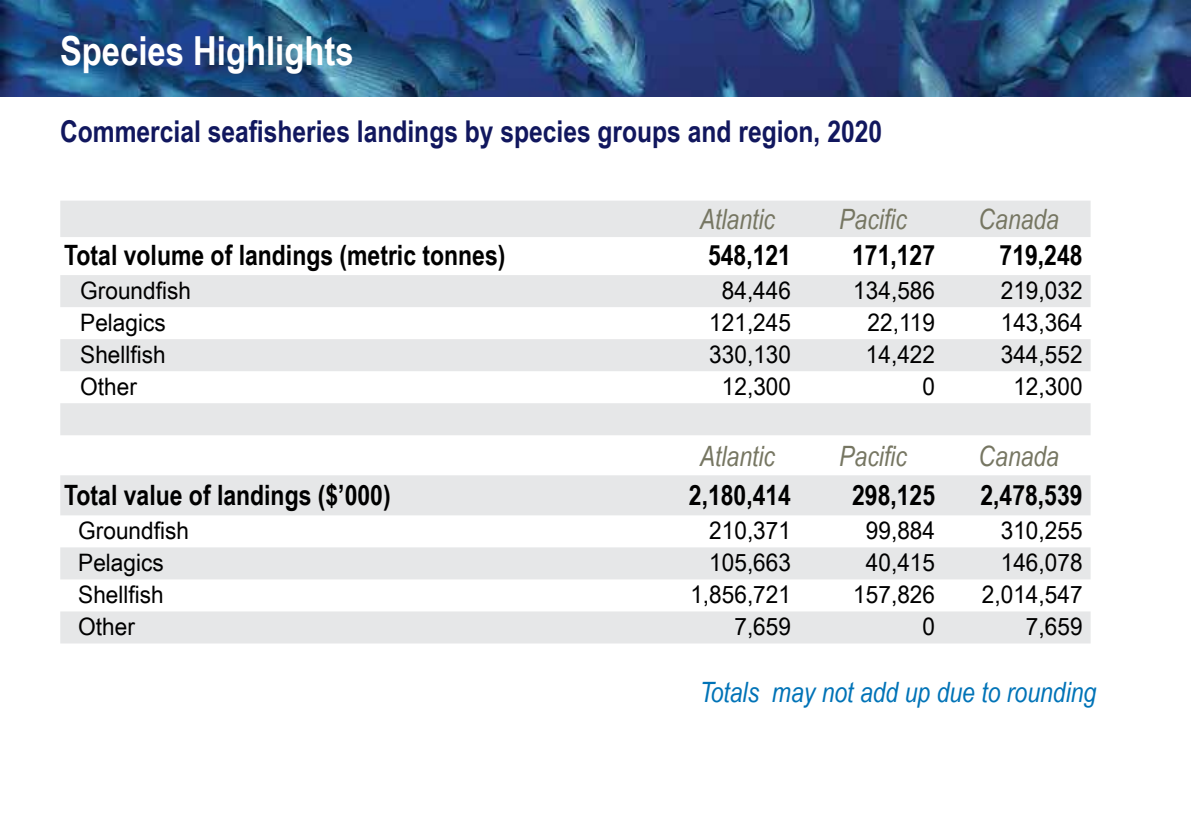
<style>
.page{position:relative;width:1191px;height:840px;background:#fff}
.page>*{position:absolute;margin:0;border:0;box-sizing:border-box;transform-origin:0 0}
.t1{font:700 40px "Arial Narrow";color:#fff}
.t2{font:700 30px "Arial Narrow";color:#11175e}
.t3{font:700 28px "Arial Narrow";color:#000}
.t4{font:italic 28px "Arial Narrow";color:#767662}
.t5{font:italic 28px "Arial Narrow";color:#0073b7}
.t6{font:24px "Arial Narrow";color:#000;scale:1.15 1}
</style>
<div class="page">
<img style="left:0;top:0;width:1191px;height:96px">
<svg style="left:60px;top:201px;width:1030px;height:442px;fill:#e6e7e8"></svg>
<h1 class="t1" style="left:60px;top:21px;width:295px">Species Highlights</h1>
<p class="t2" style="left:60px;top:109px;width:823px">Commercial seafisheries landings by species groups and region, 2020</p>
<p class="t4" style="left:700px;top:199px;width:77px">Atlantic</p>
<p class="t4" style="left:839px;top:199px;width:69px">Pacific</p>
<p class="t4" style="left:978px;top:199px;width:82px">Canada</p>
<p class="t3" style="left:64px;top:234px;width:443px">Total volume of landings (metric tonnes)</p>
<p class="t3" style="left:708px;top:234px;width:84px">548,121</p>
<p class="t3" style="left:852px;top:234px;width:84px">171,127</p>
<p class="t3" style="left:999px;top:234px;width:84px">719,248</p>
<p class="t6" style="left:80px;top:272px;width:98px">Groundfish</p>
<p class="t6" style="left:722px;top:272px;width:62px">84,446</p>
<p class="t6" style="left:853px;top:272px;width:73px">134,586</p>
<p class="t6" style="left:1000px;top:272px;width:73px">219,032</p>
<p class="t6" style="left:80px;top:304px;width:76px">Pelagics</p>
<p class="t6" style="left:709px;top:304px;width:73px">121,245</p>
<p class="t6" style="left:867px;top:304px;width:60px">22,119</p>
<p class="t6" style="left:1000px;top:304px;width:73px">143,364</p>
<p class="t6" style="left:80px;top:336px;width:76px">Shellfish</p>
<p class="t6" style="left:709px;top:336px;width:73px">330,130</p>
<p class="t6" style="left:866px;top:336px;width:62px">14,422</p>
<p class="t6" style="left:1000px;top:336px;width:73px">344,552</p>
<p class="t6" style="left:80px;top:368px;width:51px">Other</p>
<p class="t6" style="left:722px;top:368px;width:62px">12,300</p>
<p class="t6" style="left:922px;top:368px;width:12px">0</p>
<p class="t6" style="left:1013px;top:368px;width:62px">12,300</p>
<p class="t4" style="left:700px;top:436px;width:77px">Atlantic</p>
<p class="t4" style="left:839px;top:436px;width:69px">Pacific</p>
<p class="t4" style="left:978px;top:436px;width:82px">Canada</p>
<p class="t3" style="left:64px;top:473px;width:328px">Total value of landings ($’000)</p>
<p class="t3" style="left:689px;top:473px;width:104px">2,180,414</p>
<p class="t3" style="left:852px;top:473px;width:84px">298,125</p>
<p class="t3" style="left:980px;top:473px;width:104px">2,478,539</p>
<p class="t6" style="left:78px;top:512px;width:98px">Groundfish</p>
<p class="t6" style="left:709px;top:512px;width:73px">210,371</p>
<p class="t6" style="left:866px;top:512px;width:62px">99,884</p>
<p class="t6" style="left:1000px;top:512px;width:73px">310,255</p>
<p class="t6" style="left:78px;top:544px;width:76px">Pelagics</p>
<p class="t6" style="left:709px;top:544px;width:73px">105,663</p>
<p class="t6" style="left:866px;top:544px;width:62px">40,415</p>
<p class="t6" style="left:1000px;top:544px;width:73px">146,078</p>
<p class="t6" style="left:78px;top:576px;width:76px">Shellfish</p>
<p class="t6" style="left:690px;top:576px;width:89px">1,856,721</p>
<p class="t6" style="left:853px;top:576px;width:73px">157,826</p>
<p class="t6" style="left:982px;top:576px;width:89px">2,014,547</p>
<p class="t6" style="left:78px;top:608px;width:51px">Other</p>
<p class="t6" style="left:734px;top:608px;width:51px">7,659</p>
<p class="t6" style="left:922px;top:608px;width:12px">0</p>
<p class="t6" style="left:1026px;top:608px;width:51px">7,659</p>
<p class="t5" style="left:700px;top:672px;width:398px">Totals may not add up due to rounding</p>
</div>
